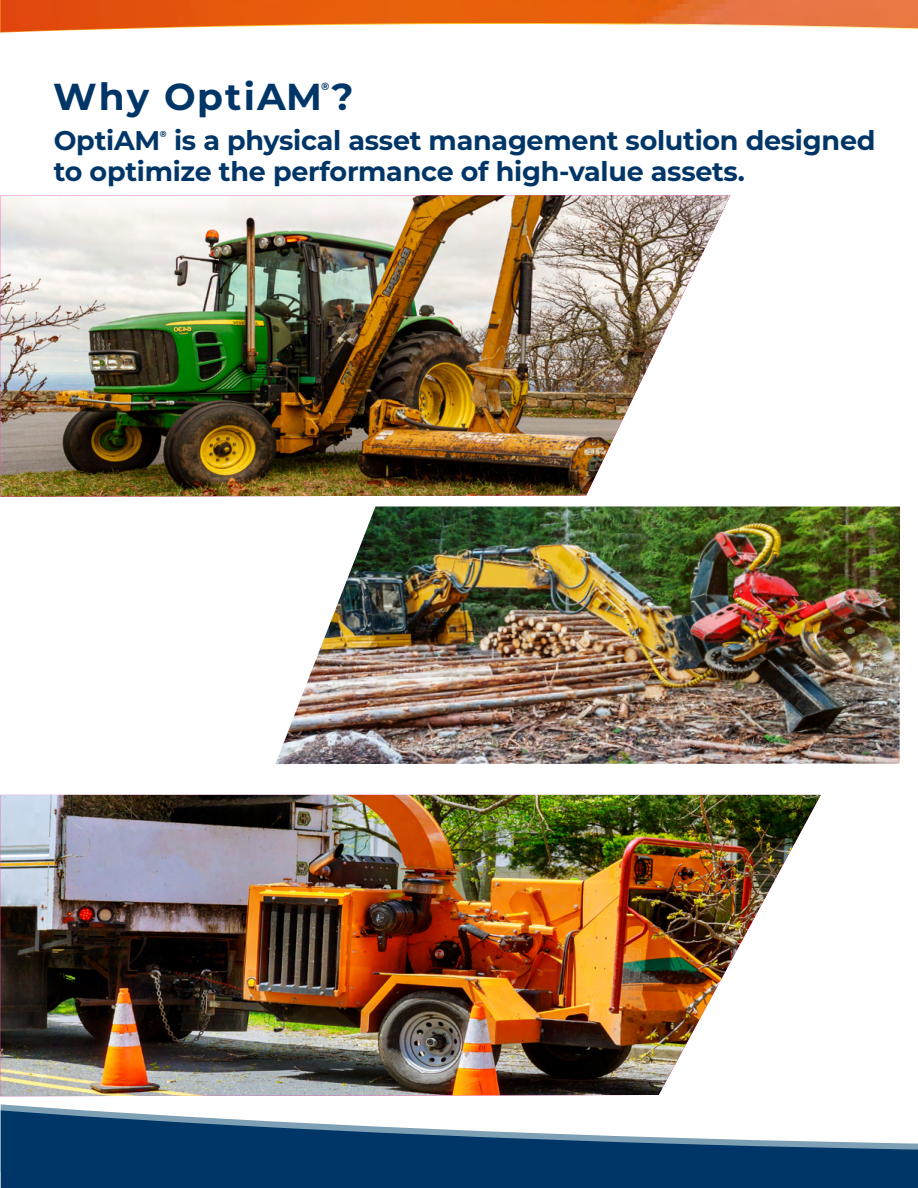
<style>
.page{position:relative;width:918px;height:1188px;background:#fff}
.page>*{position:absolute;margin:0;border:0;box-sizing:border-box;transform-origin:0 0}
.t1{font:700 37.5px "Montserrat";letter-spacing:.06em;color:#003667}
.t2{font:700 27px/31.5px "Montserrat";letter-spacing:-.01em;color:#003667}
.t3{font:700 10.5px "Montserrat";color:#003667}
.t4{font:700 8.7px "Montserrat";color:#003667}
</style>
<div class="page">
<svg style="left:1px;top:1104px;width:77px;height:6px"></svg>
<svg style="left:1px;top:1110px;width:917px;height:78px;fill:#003667"></svg>
<svg style="left:1px;top:0;width:917px;height:33px"></svg>
<img style="left:275px;top:506px;width:625px;height:258px">
<img style="left:0;top:195px;width:730px;height:302px">
<img style="left:0;top:795px;width:821px;height:301px">
<p class="t1" style="left:53px;top:69px;width:302px">Why OptiAM ?</p>
<p class="t3" style="left:321px;top:79px;width:10px">®</p>
<p class="t2" style="left:54px;top:123px;width:823px;text-indent:120px">is a physical asset management solution designed to optimize the performance of high-value assets.</p>
<p class="t2" style="left:54px;top:123px;width:108px">OptiAM</p>
<p class="t4" style="left:160px;top:128px;width:8px">®</p>
</div>
